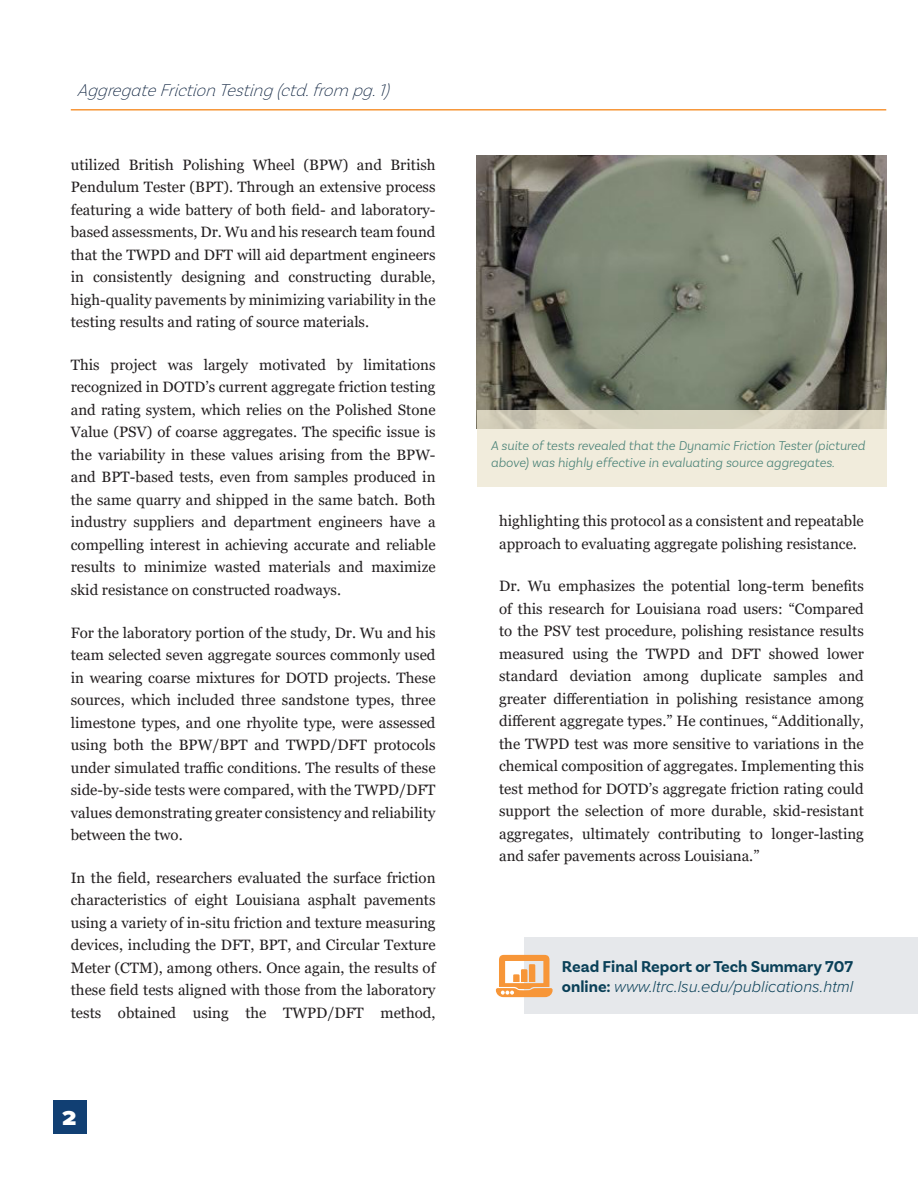
<style>
.page{position:relative;width:918px;height:1188px;background:#fff}
.page>*{position:absolute;margin:0;border:0;box-sizing:border-box;transform-origin:0 0}
.t1{font:900 21px "Proxima Nova";color:#fff;scale:1.1 1}
.t2{font:italic 200 18px "Basic Sans";color:#091e3b}
.t3{font:700 16.5px/19.5px "Basic Sans";color:#0a4058}
.Paragraph_Style_1{font:15px/22.5px "Georgia";color:#231f20;text-align:justify}
.t4{font:italic 300 13.5px/16.5px "Basic Sans";color:#4b8378}
.s1{font-family:"Proxima Nova";font-weight:300;font-style:italic}
</style>
<div class="page">
<div style="left:524px;top:937px;width:394px;height:77px;background:#e6e8eb"></div>
<img style="left:477px;top:155px;width:409px;height:255px">
<svg style="left:477px;top:410px;width:409px;height:77px;background:#e9e4d3"></svg>
<svg style="left:496px;top:955px;width:57px;height:42px"></svg>
<div style="left:54px;top:1100px;width:33px;height:33px;background:#113f73"></div>
<hr style="left:71px;top:109px;width:815px;height:2px;background:#f79638">
<p class="t2" style="left:77px;top:79px;width:313px">Aggregate Friction Testing (ctd.from pg.1)</p>
<p class="Paragraph_Style_1" style="left:71px;top:154px;width:366px">utilized British Polishing Wheel (BPW) and British Pendulum Tester (BPT). Through an extensive process featuring a wide battery of both field- and laboratory&shy;based assessments, Dr. Wu and his research team found that the TWPD and DFT will aid department engineers in consistently designing and constructing durable, high-quality pavements by minimizing variability in the testing results and rating of source materials.</p>
<p class="Paragraph_Style_1" style="left:71px;top:354px;width:366px">This project was largely motivated by limitations recognized in DOTD’s current aggregate friction testing and rating system, which relies on the Polished Stone Value (PSV) of coarse aggregates. The specific issue is the variability in these values arising from the BPW&shy;and BPT-based tests, even from samples produced in the same quarry and shipped in the same batch. Both industry suppliers and department engineers have a compelling interest in achieving accurate and reliable results to minimize wasted materials and maximize skid resistance on constructed roadways.</p>
<p class="Paragraph_Style_1" style="left:71px;top:622px;width:366px">For the laboratory portion of the study, Dr. Wu and his team selected seven aggregate sources commonly used in wearing coarse mixtures for DOTD projects. These sources, which included three sandstone types, three limestone types, and one rhyolite type, were assessed using both the BPW/BPT and TWPD/DFT protocols under simulated traffic conditions. The results of these side-by-side tests were compared, with the TWPD/DFT values demonstrating greater consistency and reliability between the two.</p>
<p class="Paragraph_Style_1" style="left:71px;top:867px;width:366px">In the field, researchers evaluated the surface friction characteristics of eight Louisiana asphalt pavements using a variety of in-situ friction and texture measuring devices, including the DFT, BPT, and Circular Texture Meter (CTM), among others. Once again, the results of these field tests aligned with those from the laboratory tests obtained using the TWPD/DFT method,</p>
<p class="t1" style="left:62px;top:1102px;width:14px">2</p>
<p class="t4" style="left:491px;top:437px;width:376px">A suite of tests revealed that the Dynamic Friction Tester (pictured above) was highly effective in evaluating source aggregates.</p>
<p class="Paragraph_Style_1" style="left:499px;top:510px;width:366px">highlighting this protocol as a consistent and repeatable approach to evaluating aggregate polishing resistance.</p>
<p class="Paragraph_Style_1" style="left:499px;top:575px;width:366px">Dr. Wu emphasizes the potential long-term benefits of this research for Louisiana road users: “Compared to the PSV test procedure, polishing resistance results measured using the TWPD and DFT showed lower standard deviation among duplicate samples and greater differentiation in polishing resistance among different aggregate types.” He continues, “Additionally, the TWPD test was more sensitive to variations in the chemical composition of aggregates. Implementing this test method for DOTD’s aggregate friction rating could support the selection of more durable, skid-resistant aggregates, ultimately contributing to longer-lasting and safer pavements across Louisiana.”</p>
<p class="t3" style="left:562px;top:957px;width:293px">Read Final Report or Tech Summary 707 online: <span class="s1">www.ltrc.lsu.edu/publications.html</span></p>
</div>
